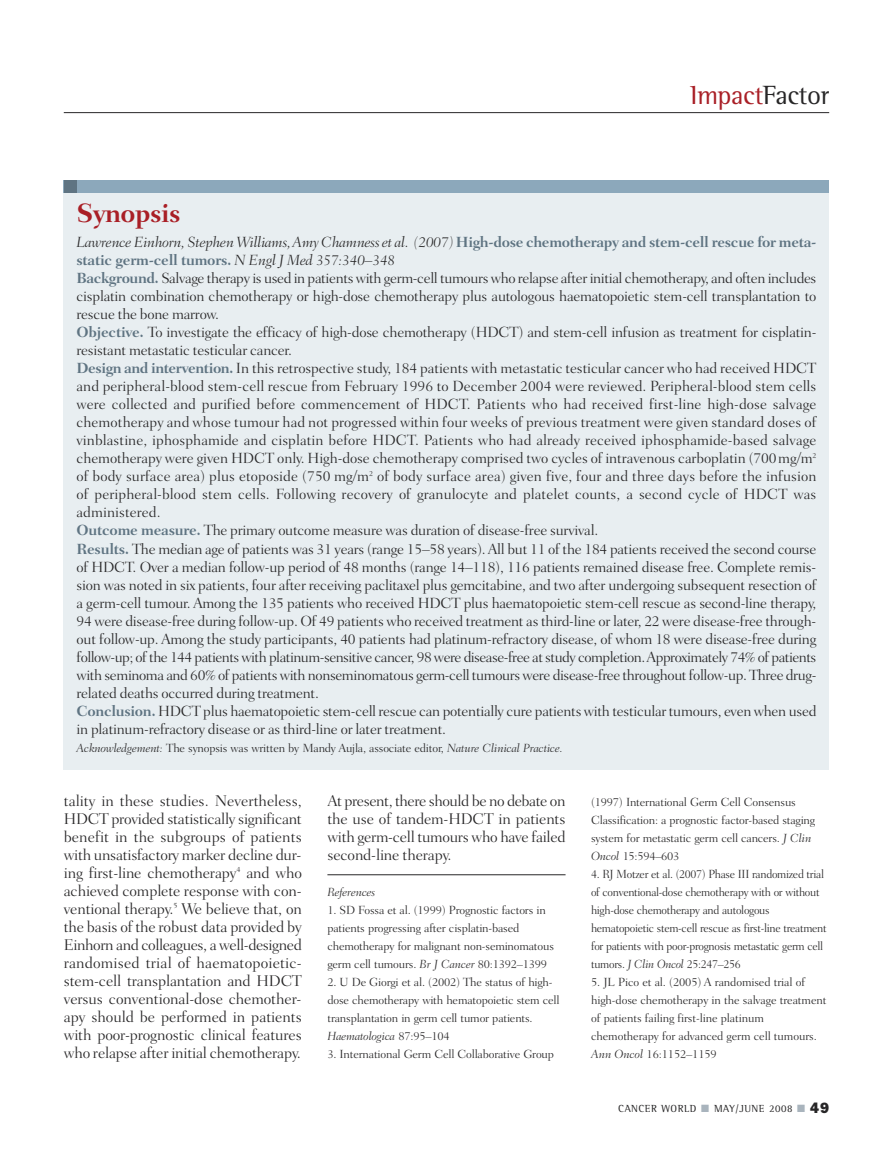
<style>
.page{position:relative;width:893px;height:1149px;background:#fff}
.page>*{position:absolute;margin:0;border:0;box-sizing:border-box;transform-origin:0 0}
.t1{font:27px "Rotis Semi Serif";letter-spacing:-.015em;color:#a91f26}
.t2{font:700 27px "Fairfield LH";letter-spacing:-.02em;color:#a91f26}
.t3{font:300 15.75px/18px "Fairfield LH";letter-spacing:-.01em;color:#272627;text-align:justify}
.t4{font:300 15px/18px "Fairfield LH";letter-spacing:-.015em;color:#272627}
.t5{font:300 12px/18px "Fairfield LH";letter-spacing:-.015em;color:#272627}
.t6{font:300 12px/18px "Fairfield LH";letter-spacing:-.015em;color:#272627;scale:.96 1}
.t7{font:italic 300 12px "Fairfield LH";letter-spacing:-.015em;color:#272627}
.t8{font:10.5px "Rotis Semi Serif";letter-spacing:.05em;color:#272627}
.s1{color:#272627}
.s2{font-style:italic}
.s3{font-weight:700;color:#5f7482}
.s4{color:#a9b4bd}
.s5{font-family:"Franklin Gothic";font-weight:800;font-size:15px}
</style>
<div class="page">
<div style="left:64px;top:186px;width:765px;height:583px;background:#e8eef1"></div>
<div style="left:64px;top:180px;width:765px;height:13px;background:#8ca8bb"></div>
<div style="left:64px;top:180px;width:13px;height:13px;background:#5f7482"></div>
<hr style="left:64px;top:112px;width:765px;height:1px;background:#272627">
<hr style="left:327px;top:874px;width:239px;height:1px;background:#272627">
<h1 class="t1" style="left:690px;top:86px;width:141px">Impact<span class="s1">Factor</span></h1>
<h1 class="t2" style="left:77px;top:202px;width:106px">Synopsis</h1>
<p class="t4" style="left:77px;top:234px;width:741px"><span class="s2">Lawrence Einhorn, Stephen Williams,Amy Chamness et al. (2007)</span> <span class="s3">High-dose chemotherapy and stem-cell rescue for meta&shy;static germ-cell tumors.</span> <span class="s2">N Engl J Med 357:340–348<br></span><span class="s3">Background.</span> Salvage therapy is used in patients with germ-cell tumours who relapse after initial chemotherapy, and often includes cisplatin combination chemotherapy or high-dose chemotherapy plus autologous haematopoietic stem-cell transplantation to rescue the bone marrow.<br><span class="s3">Objective.</span> To investigate the efficacy of high-dose chemotherapy (HDCT) and stem-cell infusion as treatment for cisplatin&shy;resistant metastatic testicular cancer.<br><span class="s3">Design and intervention.</span>In this retrospective study, 184 patients with metastatic testicular cancer who had received HDCT and peripheral-blood stem-cell rescue from February 1996 to December 2004 were reviewed. Peripheral-blood stem cells were collected and purified before commencement of HDCT. Patients who had received first-line high-dose salvage chemotherapy and whose tumour had not progressed within four weeks of previous treatment were given standard doses of vinblastine, iphosphamide and cisplatin before HDCT. Patients who had already received iphosphamide-based salvage chemotherapy were given HDCT only. High-dose chemotherapy comprised two cycles of intravenous carboplatin (700mg/m<sup>2 </sup>of body surface area) plus etoposide (750 mg/m<sup>2</sup> of body surface area) given five, four and three days before the infusion of peripheral-blood stem cells. Following recovery of granulocyte and platelet counts, a second cycle of HDCT was administered.<br><span class="s3">Outcome measure.</span> The primary outcome measure was duration of disease-free survival.<br><span class="s3">Results.</span> The median age of patients was 31 years (range 15–58 years).All but 11 of the 184 patients received the second course of HDCT. Over a median follow-up period of 48 months (range 14–118), 116 patients remained disease free. Complete remis&shy;sion was noted in six patients, four after receiving paclitaxel plus gemcitabine, and two after undergoing subsequent resection of a germ-cell tumour. Among the 135 patients who received HDCT plus haematopoietic stem-cell rescue as second-line therapy, 94 were disease-free during follow-up. Of 49 patients who received treatment as third-line or later, 22 were disease-free through&shy;out follow-up. Among the study participants, 40 patients had platinum-refractory disease, of whom 18 were disease-free during follow-up; of the 144 patients with platinum-sensitive cancer, 98 were disease-free at study completion.Approximately 74% of patients with seminoma and 60% of patients with nonseminomatous germ-cell tumours were disease-free throughout follow-up. Three drug&shy;related deaths occurred during treatment.<br><span class="s3">Conclusion.</span> HDCT plus haematopoietic stem-cell rescue can potentially cure patients with testicular tumours, even when used in platinum-refractory disease or as third-line or later treatment.</p>
<p class="t5" style="left:77px;top:739px;width:488px"><span class="s2">Acknowledgement:</span> The synopsis was written by Mandy Aujla, associate editor, <span class="s2">Nature Clinical Practice.</span></p>
<p class="t3" style="left:64px;top:792px;width:240px">tality in these studies. Nevertheless, HDCT provided statistically significant benefit in the subgroups of patients with unsatisfactory marker decline dur&shy;ing first-line chemotherapy<sup>4</sup> and who achieved complete response with con&shy;ventional therapy.<sup>5</sup> We believe that, on the basis of the robust data provided by Einhorn and colleagues, a well-designed randomised trial of haematopoietic&shy;stem-cell transplantation and HDCT versus conventional-dose chemother&shy;apy should be performed in patients with poor-prognostic clinical features who relapse after initial chemotherapy.</p>
<p class="t3" style="left:327px;top:792px;width:240px">At present, there should be no debate on the use of tandem-HDCT in patients with germ-cell tumours who have failed second-line therapy.</p>
<p class="t7" style="left:327px;top:886px;width:49px">References</p>
<p class="t5" style="left:327px;top:901px;width:228px">1. SD Fossa et al. (1999) Prognostic factors in patients progressing after cisplatin-based chemotherapy for malignant non-seminomatous germ cell tumours. <span class="s2">Br J Cancer</span> 80:1392–1399</p>
<p class="t5" style="left:327px;top:973px;width:234px">2. U De Giorgi et al. (2002) The status of high&shy;dose chemotherapy with hematopoietic stem cell transplantation in germ cell tumor patients.<br><span class="s2">Haematologica</span> 87:95–104</p>
<p class="t5" style="left:327px;top:1045px;width:228px">3. International Germ Cell Collaborative Group</p>
<p class="t5" style="left:591px;top:793px;width:226px">(1997) International Germ Cell Consensus Classification: a prognostic factor-based staging system for metastatic germ cell cancers. <span class="s2">J Clin Oncol</span> 15:594–603</p>
<p class="t6" style="left:591px;top:865px;width:247px">4. RJ Motzer et al. (2007) Phase III randomized trial of conventional-dose chemotherapy with or without high-dose chemotherapy and autologous hematopoietic stem-cell rescue as first-line treatment for patients with poor-prognosis metastatic germ cell tumors. <span class="s2">J Clin Oncol</span> 25:247–256</p>
<p class="t5" style="left:591px;top:973px;width:237px">5. JL Pico et al. (2005) A randomised trial of high-dose chemotherapy in the salvage treatment of patients failing first-line platinum chemotherapy for advanced germ cell tumours.<br><span class="s2">Ann Oncol</span> 16:1152–1159</p>
<p class="t8" style="left:618px;top:1104px;width:212px">CANCER WORLD <span class="s4">■</span> MAY/JUNE 2008 <span class="s4">■</span> <span class="s5">49</span></p>
</div>
